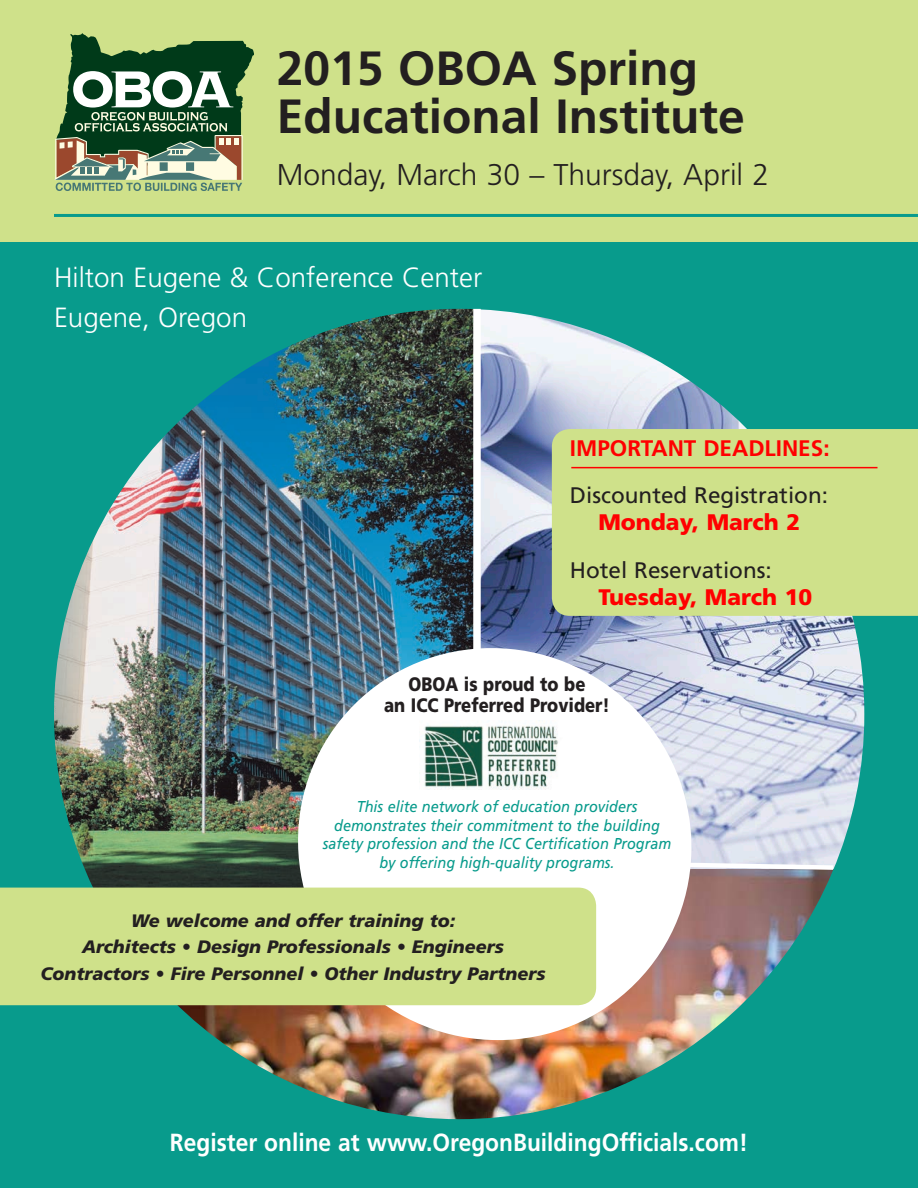
<style>
.page{position:relative;width:918px;height:1188px;background:#fff}
.page>*{position:absolute;margin:0;border:0;box-sizing:border-box;transform-origin:0 0}
.t1{font:700 48px/48px "Frutiger";color:#231f20}
.t2{font:300 30px "Frutiger";color:#231f20}
.t3{font:300 27.75px/40px "Frutiger";color:#fff}
.t4{font:700 24.75px "Frutiger";color:#fff;scale:.92 1}
.t5{font:22.5px "Frutiger";color:#231f20}
.t6{font:900 22.5px "Frutiger";color:#f00}
.t7{font:700 22.5px "Frutiger";color:#f00}
.t8{font:900 19.5px/21.3px "Frutiger";color:#231f20;text-align:center;scale:.85 1}
.t9{font:italic 900 18px/26.2px "Frutiger";color:#231f20;text-align:center}
.t10{font:italic 15.75px/18.9px "Frutiger";color:#089b8c;text-align:center;scale:.92 1}
</style>
<div class="page">
<img style="left:0;top:120px;width:918px;height:1068px">
<img style="left:273px;top:624px;width:443px;height:440px">
<div style="left:473px;top:309px;width:8px;height:353px;background:#fff"></div>
<img style="left:419px;top:720px;width:145px;height:70px">
<div style="left:0;top:0;width:917px;height:242px;background:#cfe18a"></div>
<svg style="left:54px;top:33px;width:200px;height:158px"></svg>
<hr style="left:54px;top:214px;width:864px;height:3px;background:#089b8c">
<div style="left:552px;top:429px;width:366px;height:187px;background:#cfe18a"></div>
<div style="left:0;top:888px;width:596px;height:117px;background:#cfe18a"></div>
<hr style="left:571px;top:467px;width:307px;height:1px;background:#f00">
<h1 class="t1" style="left:277px;top:44px;width:470px">2015 Oboa Spring<br>Educational Institute</h1>
<h2 class="t2" style="left:277px;top:158px;width:494px">Monday, March 30 – Thursday, April 2</h2>
<h3 class="t3" style="left:54px;top:258px;width:430px">Hilton Eugene &amp; Conference Center<br>Eugene, Oregon</h3>
<h3 class="t7" style="left:570px;top:435px;width:261px">Important Deadlines:</h3>
<h3 class="t5" style="left:570px;top:482px;width:260px">Discounted Registration:</h3>
<h3 class="t6" style="left:598px;top:509px;width:203px">Monday, March 2</h3>
<h3 class="t5" style="left:570px;top:557px;width:203px">Hotel Reservations:</h3>
<h3 class="t6" style="left:598px;top:583px;width:215px">Tuesday, March 10</h3>
<p class="t8" style="left:384px;top:673px;width:267px">OBOA is proud to be<br>an ICC Preferred Provider!</p>
<p class="t10" style="left:323px;top:797px;width:380px">This elite network of education providers demonstrates their commitment to the building safety profession and the ICC Certification Program by offering high-quality programs.</p>
<p class="t9" style="left:41px;top:908px;width:507px">We welcome and offer training to:<br>Architects • Design Professionals • Engineers<br>Contractors • Fire Personnel • Other Industry Partners</p>
<h3 class="t4" style="left:170px;top:1128px;width:630px">Register online at www.OregonBuildingOfficials.com!</h3>
</div>
